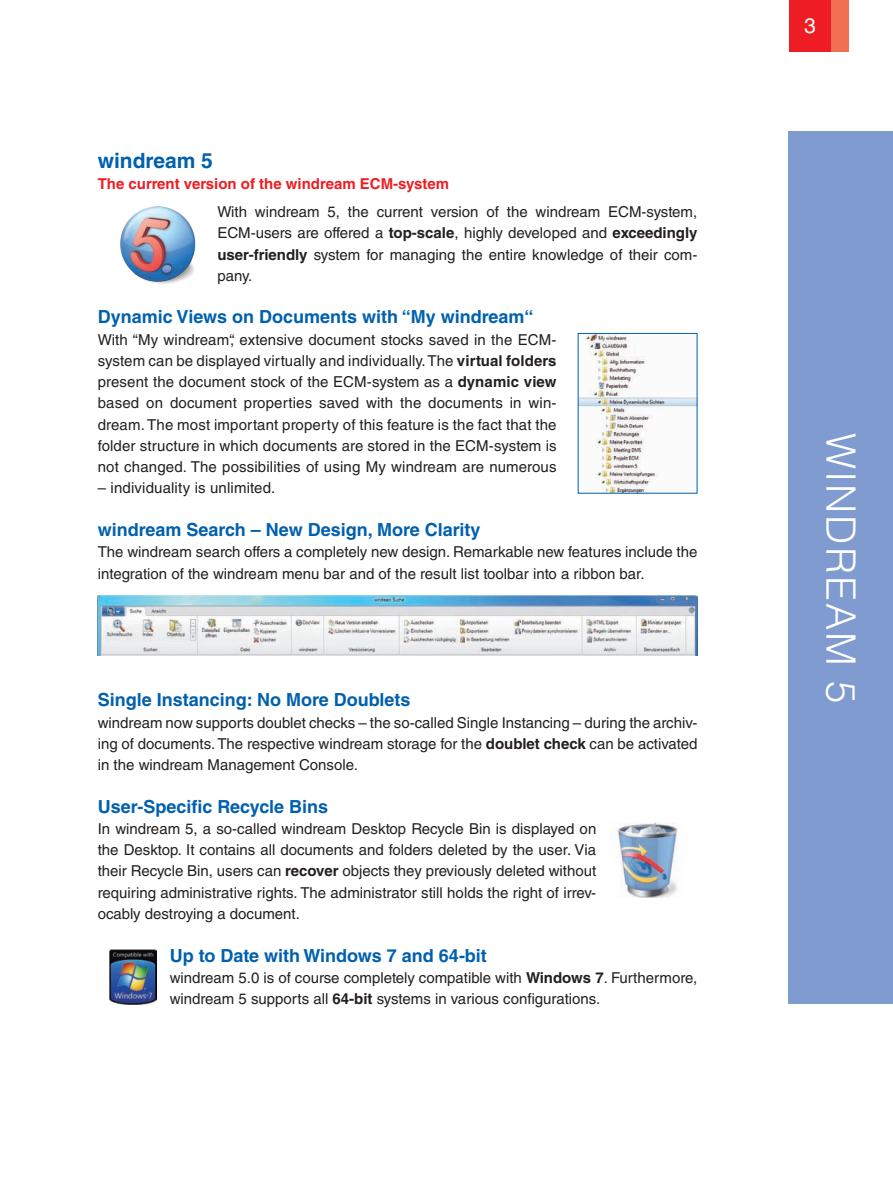
<style>
.page{position:relative;width:893px;height:1187px;background:#fff}
.page>*{position:absolute;margin:0;border:0;box-sizing:border-box;transform-origin:0 0}
.t1{font:300 40.5px "Helvetica LT Std";letter-spacing:.05em;color:#fff}
.t2{font:700 21px "Helvetica LT Std";color:#0160ae}
.t3{font:21px "Helvetica LT Std";color:#fff}
.t4{font:700 18px "Helvetica LT Std";color:#0160ae}
.t5{font:15px/21.3px "Helvetica LT Std";color:#231f20;text-align:justify}
.t6{font:700 15px "Helvetica LT Std";color:#ee1d23}
.s1{font-weight:700}
</style>
<div class="page">
<div style="left:789px;top:0;width:42px;height:51px;background:#ee1d23"></div>
<div style="left:831px;top:0;width:17px;height:51px;background:#f36f51"></div>
<div style="left:789px;top:132px;width:104px;height:871px;background:#7f9bcf"></div>
<img style="left:120px;top:206px;width:76px;height:78px">
<img style="left:617px;top:822px;width:61px;height:75px">
<img style="left:109px;top:949px;width:48px;height:55px">
<img style="left:98px;top:595px;width:599px;height:61px">
<img style="left:580px;top:335px;width:115px;height:156px">
<h2 class="t2" style="left:98px;top:148px;width:117px">windream 5</h2>
<p class="t6" style="left:98px;top:175px;width:353px">The current version of the windream ECM-system</p>
<p class="t5" style="left:217px;top:201px;width:481px">With windream 5, the current version of the windream ECM-system, ECM-users are offered a <span class="s1">top-scale</span>, highly developed and <span class="s1">exceedingly user-friendly</span> system for managing the entire knowledge of their com&shy;pany.</p>
<p class="t4" style="left:98px;top:306px;width:437px">Dynamic Views on Documents with “My windream“</p>
<p class="t5" style="left:98px;top:328px;width:460px">With “My windream“, extensive document stocks saved in the ECM&shy;system can be displayed virtually and individually. The <span class="s1">virtual folders </span>present the document stock of the ECM-system as a <span class="s1">dynamic view </span>based on document properties saved with the documents in win&shy;dream. The most important property of this feature is the fact that the folder structure in which documents are stored in the ECM-system is not changed. The possibilities of using My windream are numerous</p>
<p class="t5" style="left:98px;top:477px;width:179px">– individuality is unlimited.</p>
<p class="t4" style="left:98px;top:518px;width:384px">windream Search – New Design, More Clarity</p>
<p class="t5" style="left:98px;top:541px;width:601px">The windream search offers a completely new design. Remarkable new features include the integration of the windream menu bar and of the result list toolbar into a ribbon bar.</p>
<p class="t4" style="left:98px;top:689px;width:314px">Single Instancing: No More Doublets</p>
<p class="t5" style="left:98px;top:711px;width:601px">windream now supports doublet checks – the so-called Single Instancing – during the archiv&shy;ing of documents. The respective windream storage for the <span class="s1">doublet check</span> can be activated in the windream Management Console.</p>
<p class="t4" style="left:98px;top:795px;width:232px">User-Specific Recycle Bins</p>
<p class="t5" style="left:98px;top:817px;width:500px">In windream 5, a so-called windream Desktop Recycle Bin is displayed on the Desktop. It contains all documents and folders deleted by the user. Via their Recycle Bin, users can <span class="s1">recover</span> objects they previously deleted without requiring administrative rights. The administrator still holds the right of irrev&shy;ocably destroying a document.</p>
<p class="t4" style="left:170px;top:944px;width:319px">Up to Date with Windows 7 and 64-bit</p>
<p class="t5" style="left:170px;top:966px;width:529px">windream 5.0 is of course completely compatible with <span class="s1">Windows 7</span>. Furthermore, windream 5 supports all <span class="s1">64‑bit</span> systems in various configurations.</p>
<h2 class="t3" style="left:804px;top:13px;width:13px">3</h2>
<h1 class="t1" style="left:866px;top:433px;width:272px;rotate:90deg">windream 5</h1>
</div>
